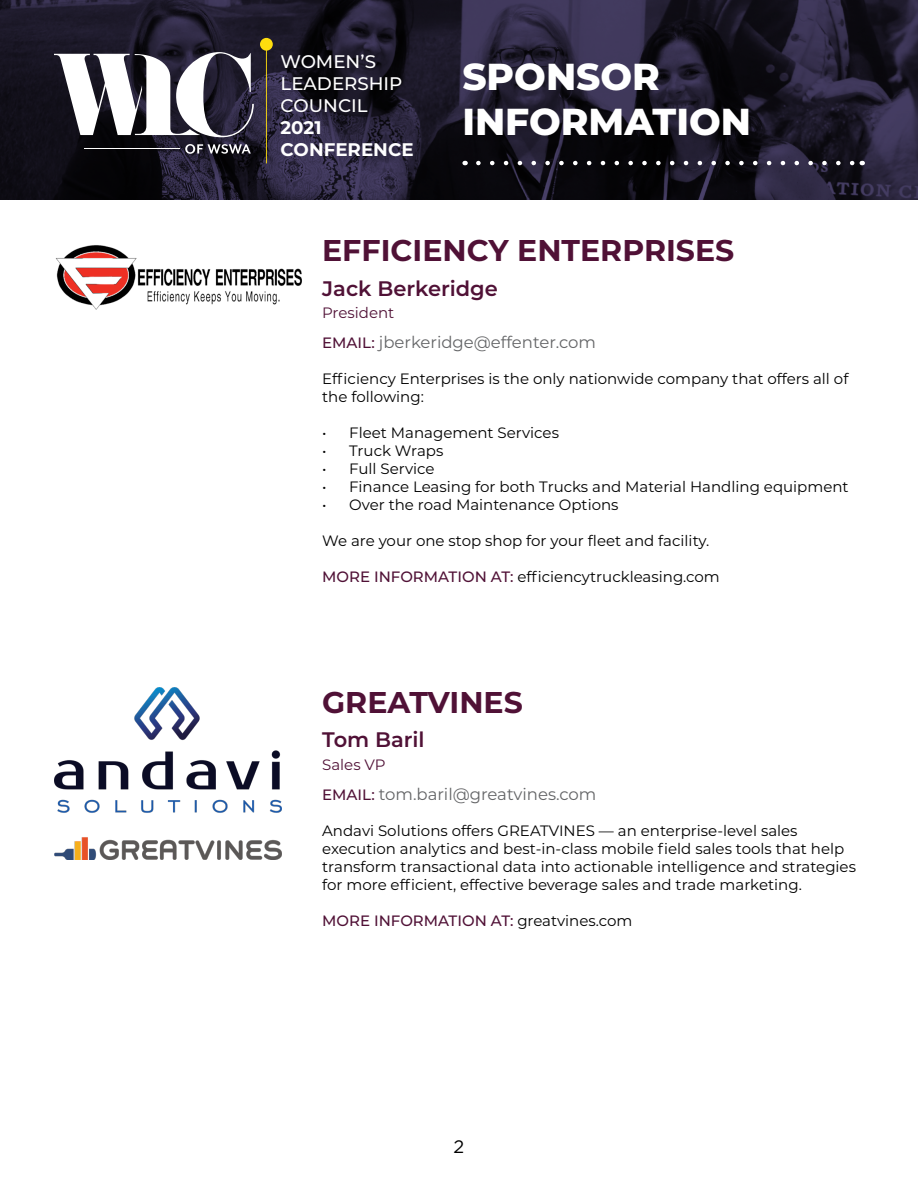
<style>
.page{position:relative;width:918px;height:1188px;background:#fff}
.page>*{position:absolute;margin:0;border:0;box-sizing:border-box;transform-origin:0 0}
.t1{font:800 37.5px/45px "Montserrat";color:#fff}
.t2{font:700 30px "Montserrat";color:#501136}
.t3{font:600 21px "Montserrat";color:#501136}
.t4{font:500 18.3px/21.9px "Montserrat";color:#fff}
.t5{font:700 18.3px/21.9px "Montserrat";color:#fff}
.t6{font:18px "Gotham";color:#000}
.t7{font:16.5px "Montserrat";color:#646567}
.t8{font:15px/18px "Montserrat";color:#000}
.t9{font:500 15px "Montserrat";color:#501136}
.t10{font:15px "Montserrat";color:#501136}
.s1{font-weight:500;font-size:15px;color:#501136}
.s2{font-weight:500;color:#501136}
.s3{font-weight:400;color:#000}
</style>
<div class="page">
<img style="left:54px;top:687px;width:227px;height:172px">
<img style="left:56px;top:245px;width:246px;height:65px">
<img style="left:0;top:0;width:918px;height:200px">
<hr style="left:85px;top:149px;width:95px;height:1px;background:#fff">
<svg style="left:54px;top:52px;width:200px;height:85px"></svg>
<svg style="left:185px;top:144px;width:66px;height:10px"></svg>
<div style="left:260px;top:38px;width:13px;height:13px;background:#fedd0e;border-radius:6px"></div>
<svg style="left:478px;top:161px;width:377px;height:4px"></svg>
<p class="t4" style="left:281px;top:50px;width:123px">WOMEN’S<br>LEADERSHIP<br>COUNCIL</p>
<p class="t5" style="left:281px;top:116px;width:135px">2021<br>CONFERENCE</p>
<h1 class="t1" style="left:462px;top:52px;width:290px">SPONSOR<br>INFORMATION</h1>
<h2 class="t2" style="left:322px;top:229px;width:414px">EFFICIENCY ENTERPRISES</h2>
<h3 class="t3" style="left:322px;top:273px;width:177px">Jack Berkeridge</h3>
<p class="t10" style="left:322px;top:303px;width:74px">President</p>
<p class="t7" style="left:322px;top:331px;width:275px"><span class="s1">EMAIL:</span> jberkeridge@effenter.com</p>
<p class="t8" style="left:322px;top:369px;width:528px">Efficiency Enterprises is the only nationwide company that offers all of the following:</p>
<p class="t8" style="left:322px;top:423px;width:238px">• Fleet Management Services</p>
<p class="t8" style="left:322px;top:441px;width:123px">• Truck Wraps</p>
<p class="t8" style="left:322px;top:459px;width:114px">• Full Service</p>
<p class="t8" style="left:322px;top:477px;width:528px">• Finance Leasing for both Trucks and Material Handling equipment</p>
<p class="t8" style="left:322px;top:495px;width:298px">• Over the road Maintenance Options</p>
<p class="t8" style="left:322px;top:531px;width:389px">We are your one stop shop for your fleet and facility.</p>
<p class="t8" style="left:322px;top:567px;width:399px"><span class="s2">MORE INFORMATION AT:</span> efficiencytruckleasing.com</p>
<h2 class="t2" style="left:322px;top:680px;width:202px">GREATVINES</h2>
<h3 class="t3" style="left:322px;top:725px;width:104px">Tom Baril</h3>
<p class="t10" style="left:322px;top:754px;width:65px">Sales VP</p>
<p class="t7" style="left:322px;top:783px;width:276px"><span class="s1">EMAIL:</span> tom.baril@greatvines.com</p>
<p class="t8" style="left:322px;top:821px;width:535px">Andavi Solutions offers GREATVINES — an enterprise-level sales execution analytics and best-in-class mobile field sales tools that help transform transactional data into actionable intelligence and strategies for more efficient, effective beverage sales and trade marketing.</p>
<p class="t9" style="left:322px;top:910px;width:312px">MORE INFORMATION AT: <span class="s3">greatvines.com</span></p>
<p class="t6" style="left:454px;top:1135px;width:12px">2</p>
</div>
